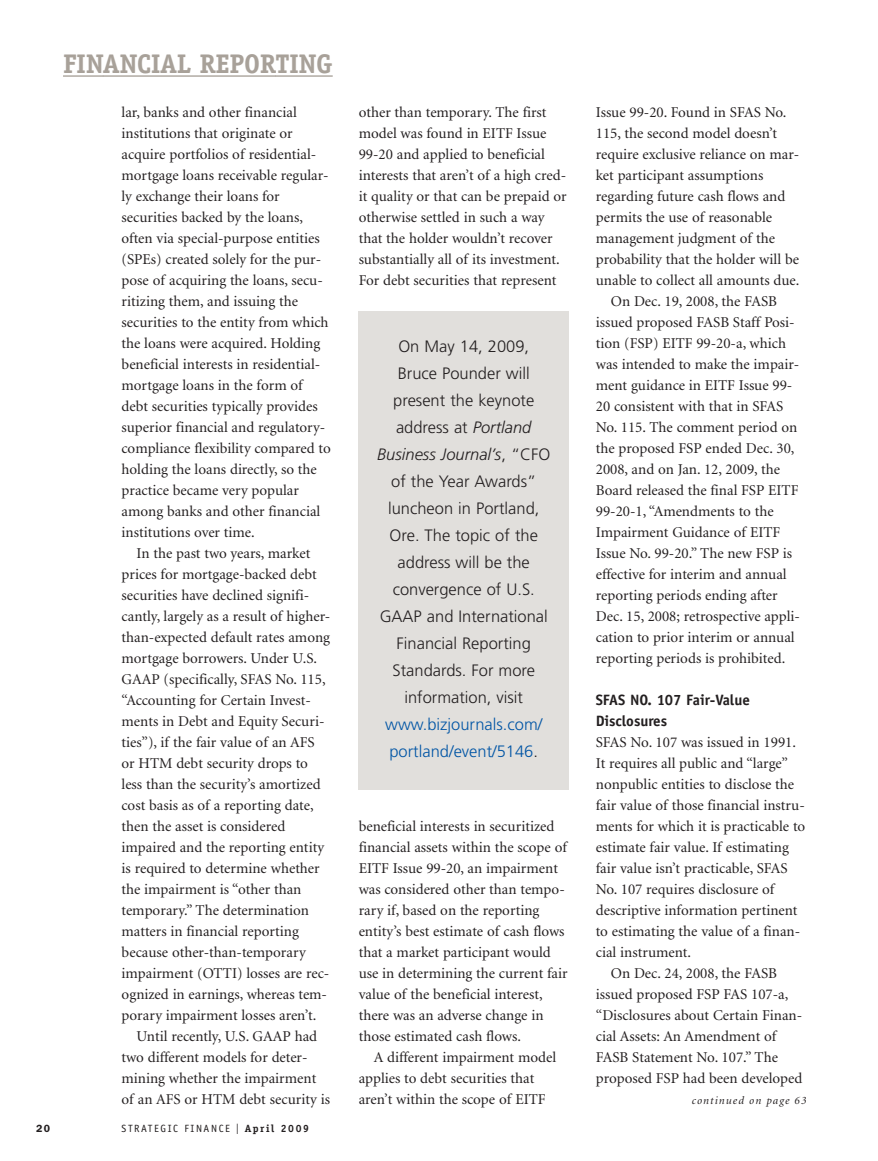
<style>
.page{position:relative;width:878px;height:1161px;background:#fff}
.page>*{position:absolute;margin:0;border:0;box-sizing:border-box;transform-origin:0 0}
.t1{font:700 27px "Officina Serif";letter-spacing:-.015em;color:#a8a199}
.t2{font:300 16.5px/27px "Frutiger";color:#231f20;text-align:center}
.t3{font:300 16.5px/27px "Frutiger";color:#0155a5}
.t4{font:15px/21px "Minion";color:#231f20}
.t5{font:700 15px/21px "Officina Sans";letter-spacing:-.005em;color:#231f20}
.t6{font:italic 11.25px "Minion";letter-spacing:.1em;color:#231f20}
.t7{font:10.5px "Officina Sans";letter-spacing:.15em;color:#231f20}
.t8{font:600 10.5px "Franklin Gothic";color:#231f20}
.s1{font-family:"Franklin Gothic";font-size:15px}
.s2{font-family:"Officina Serif";font-weight:700}
.s3{font-style:italic}
.s4{color:#231f20}
</style>
<div class="page">
<hr style="left:63px;top:75px;width:40px;height:2px;background:#a8a199">
<hr style="left:103px;top:75px;width:173px;height:2px;background:#a8a199">
<hr style="left:275px;top:75px;width:58px;height:2px;background:#a8a199">
<div style="left:358px;top:311px;width:210px;height:478px;background:#e1dfdc"></div>
<h1 class="t1" style="left:63px;top:54px;width:271px">FINANCIAL REPORTING</h1>
<p class="t4" style="left:122px;top:103px;width:211px">lar, banks and other financial institutions that originate or acquire portfolios of residential&shy;mortgage loans receivable regular&shy;ly exchange their loans for securities backed by the loans, often via special-purpose entities (SPEs) created solely for the pur&shy;pose of acquiring the loans, secu&shy;ritizing them, and issuing the securities to the entity from which the loans were acquired. Holding beneficial interests in residential&shy;mortgage loans in the form of debt securities typically provides superior financial and regulatory&shy;compliance flexibility compared to holding the loans directly, so the practice became very popular among banks and other financial institutions over time.</p>
<p class="t4" style="left:136px;top:544px;width:175px">In the past two years, market</p>
<p class="t4" style="left:122px;top:565px;width:197px">prices for mortgage-backed debt</p>
<p class="t4" style="left:122px;top:586px;width:189px">securities have declined signifi-</p>
<p class="t4" style="left:122px;top:607px;width:210px">cantly, largely as a result of higher-</p>
<p class="t4" style="left:122px;top:628px;width:210px">than-expected default rates among</p>
<p class="t4" style="left:122px;top:649px;width:197px">mortgage borrowers. Under U.S.</p>
<p class="t4" style="left:122px;top:670px;width:205px">GAAP (specifically, SFAS No. 115,</p>
<p class="t4" style="left:122px;top:691px;width:191px">“Accounting for Certain Invest-</p>
<p class="t4" style="left:122px;top:712px;width:204px">ments in Debt and Equity Securi-</p>
<p class="t4" style="left:122px;top:733px;width:195px">ties”), if the fair value of an AFS</p>
<p class="t4" style="left:122px;top:754px;width:188px">or HTM debt security drops to</p>
<p class="t4" style="left:122px;top:775px;width:200px">less than the security’s amortized</p>
<p class="t4" style="left:122px;top:796px;width:194px">cost basis as of a reporting date,</p>
<p class="t4" style="left:122px;top:817px;width:165px">then the asset is considered</p>
<p class="t4" style="left:122px;top:838px;width:204px">impaired and the reporting entity</p>
<p class="t4" style="left:122px;top:859px;width:200px">is required to determine whether</p>
<p class="t4" style="left:122px;top:880px;width:181px">the impairment is “other than</p>
<p class="t4" style="left:122px;top:901px;width:189px">temporary.” The determination</p>
<p class="t4" style="left:122px;top:922px;width:179px">matters in financial reporting</p>
<p class="t4" style="left:122px;top:943px;width:186px">because other-than-temporary</p>
<p class="t4" style="left:122px;top:964px;width:209px">impairment (OTTI) losses are rec-</p>
<p class="t4" style="left:122px;top:985px;width:207px">ognized in earnings, whereas tem-</p>
<p class="t4" style="left:122px;top:1006px;width:196px">porary impairment losses aren’t.</p>
<p class="t4" style="left:136px;top:1027px;width:182px">Until recently, U.S. GAAP had</p>
<p class="t4" style="left:122px;top:1048px;width:187px">two different models for deter-</p>
<p class="t4" style="left:122px;top:1069px;width:196px">mining whether the impairment</p>
<p class="t4" style="left:122px;top:1090px;width:210px">of an AFS or HTM debt security is</p>
<p class="t8" style="left:36px;top:1125px;width:16px">20</p>
<p class="t7" style="left:122px;top:1125px;width:189px">STRATEGIC FINANCE <span class="s1">I</span> <span class="s2">April 2009</span></p>
<p class="t4" style="left:358px;top:103px;width:209px">other than temporary. The first model was found in EITF Issue 99-20 and applied to beneficial interests that aren’t of a high cred&shy;it quality or that can be prepaid or otherwise settled in such a way that the holder wouldn’t recover substantially all of its investment.<br>For debt securities that represent</p>
<p class="t2" style="left:377px;top:334px;width:175px">On May 14, 2009,<br>Bruce Pounder will present the keynote address at <span class="s3">Portland<br>Business Journal’s</span>, “CFO of the Year Awards” luncheon in Portland,<br>Ore. The topic of the address will be the convergence of U.S.<br>GAAP and International<br>Financial Reporting<br>Standards. For more information, visit</p>
<p class="t3" style="left:385px;top:712px;width:159px">www.bizjournals.com/ portland/event/5146<span class="s4">.</span></p>
<p class="t4" style="left:358px;top:817px;width:210px">beneficial interests in securitized financial assets within the scope of EITF Issue 99-20, an impairment was considered other than tempo&shy;rary if, based on the reporting entity’s best estimate of cash flows that a market participant would use in determining the current fair value of the beneficial interest, there was an adverse change in those estimated cash flows.</p>
<p class="t4" style="left:358px;top:1048px;width:199px;text-indent:15px">A different impairment model applies to debt securities that aren’t within the scope of EITF</p>
<p class="t4" style="left:595px;top:103px;width:192px">Issue 99-20. Found in SFAS No.</p>
<p class="t4" style="left:595px;top:124px;width:183px">115, the second model doesn’t</p>
<p class="t4" style="left:595px;top:145px;width:205px">require exclusive reliance on mar-</p>
<p class="t4" style="left:595px;top:166px;width:169px">ket participant assumptions</p>
<p class="t4" style="left:595px;top:187px;width:191px">regarding future cash flows and</p>
<p class="t4" style="left:595px;top:208px;width:178px">permits the use of reasonable</p>
<p class="t4" style="left:595px;top:229px;width:181px">management judgment of the</p>
<p class="t4" style="left:595px;top:250px;width:205px">probability that the holder will be</p>
<p class="t4" style="left:595px;top:271px;width:205px">unable to collect all amounts due.</p>
<p class="t4" style="left:610px;top:292px;width:168px">On Dec. 19, 2008, the FASB</p>
<p class="t4" style="left:595px;top:313px;width:200px">issued proposed FASB Staff Posi-</p>
<p class="t4" style="left:595px;top:334px;width:192px">tion (FSP) EITF 99-20-a, which</p>
<p class="t4" style="left:595px;top:355px;width:205px">was intended to make the impair-</p>
<p class="t4" style="left:595px;top:376px;width:198px">ment guidance in EITF Issue 99-</p>
<p class="t4" style="left:595px;top:397px;width:189px">20 consistent with that in SFAS</p>
<p class="t4" style="left:595px;top:418px;width:203px">No. 115. The comment period on</p>
<p class="t4" style="left:595px;top:439px;width:200px">the proposed FSP ended Dec. 30,</p>
<p class="t4" style="left:595px;top:460px;width:186px">2008, and on Jan. 12, 2009, the</p>
<p class="t4" style="left:595px;top:481px;width:204px">Board released the final FSP EITF</p>
<p class="t4" style="left:595px;top:502px;width:179px">99-20-1, “Amendments to the</p>
<p class="t4" style="left:595px;top:523px;width:186px">Impairment Guidance of EITF</p>
<p class="t4" style="left:595px;top:544px;width:198px">Issue No. 99-20.” The new FSP is</p>
<p class="t4" style="left:595px;top:565px;width:192px">effective for interim and annual</p>
<p class="t4" style="left:595px;top:586px;width:183px">reporting periods ending after</p>
<p class="t4" style="left:595px;top:607px;width:206px">Dec. 15, 2008; retrospective appli-</p>
<p class="t4" style="left:595px;top:628px;width:200px">cation to prior interim or annual</p>
<p class="t4" style="left:595px;top:649px;width:191px">reporting periods is prohibited.</p>
<p class="t5" style="left:595px;top:691px;width:155px">SFAS NO. 107 Fair-Value<br>Disclosures</p>
<p class="t4" style="left:595px;top:733px;width:202px">SFAS No. 107 was issued in 1991.</p>
<p class="t4" style="left:595px;top:754px;width:194px">It requires all public and “large”</p>
<p class="t4" style="left:595px;top:775px;width:200px">nonpublic entities to disclose the</p>
<p class="t4" style="left:595px;top:796px;width:210px">fair value of those financial instru-</p>
<p class="t4" style="left:595px;top:817px;width:211px">ments for which it is practicable to</p>
<p class="t4" style="left:595px;top:838px;width:194px">estimate fair value. If estimating</p>
<p class="t4" style="left:595px;top:859px;width:193px">fair value isn’t practicable, SFAS</p>
<p class="t4" style="left:595px;top:880px;width:180px">No. 107 requires disclosure of</p>
<p class="t4" style="left:595px;top:901px;width:203px">descriptive information pertinent</p>
<p class="t4" style="left:595px;top:922px;width:206px">to estimating the value of a finan-</p>
<p class="t4" style="left:595px;top:943px;width:97px">cial instrument.</p>
<p class="t4" style="left:610px;top:964px;width:168px">On Dec. 24, 2008, the FASB</p>
<p class="t4" style="left:595px;top:985px;width:194px">issued proposed FSP FAS 107-a,</p>
<p class="t4" style="left:595px;top:1006px;width:208px">“Disclosures about Certain Finan-</p>
<p class="t4" style="left:595px;top:1027px;width:182px">cial Assets: An Amendment of</p>
<p class="t4" style="left:595px;top:1048px;width:184px">FASB Statement No. 107.” The</p>
<p class="t4" style="left:595px;top:1069px;width:208px">proposed FSP had been developed</p>
<p class="t6" style="left:691px;top:1096px;width:116px">continued on page 63</p>
</div>
